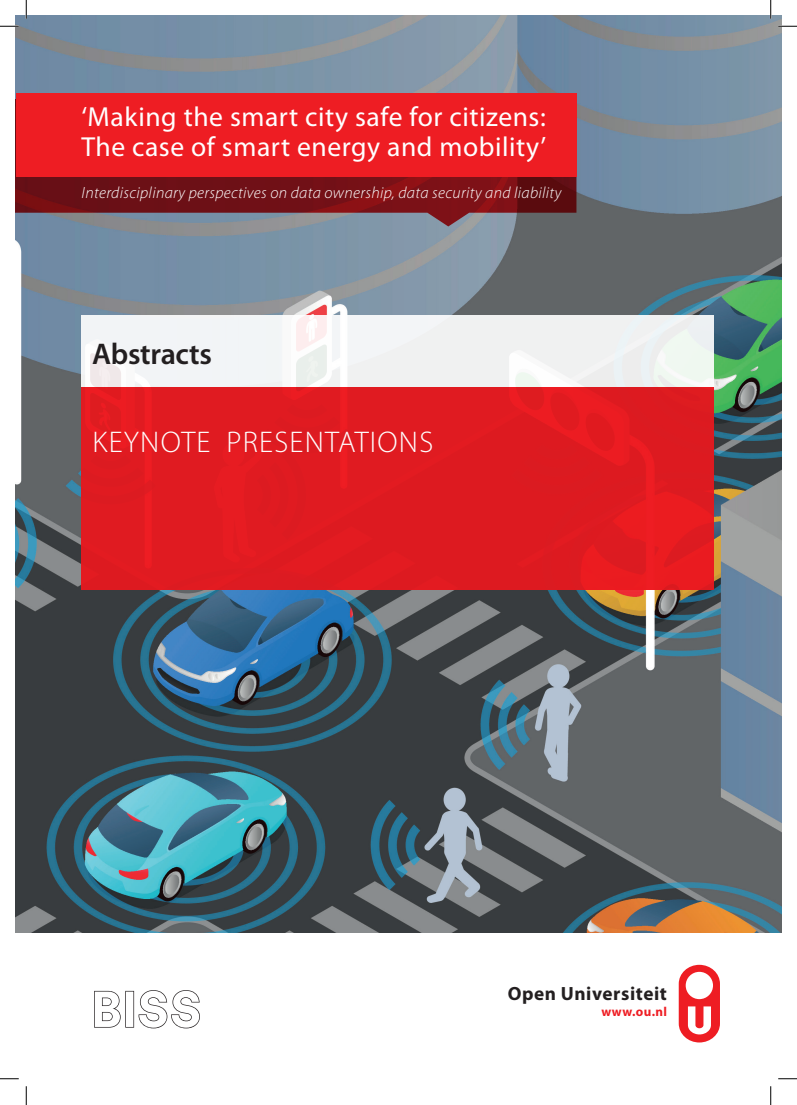
<style>
.page{position:relative;width:797px;height:1105px;background:#fff}
.page>*{position:absolute;margin:0;border:0;box-sizing:border-box;transform-origin:0 0}
.t1{font:300 30px "Myriad Pro";letter-spacing:.04em;color:#fff}
.t2{font:600 30px "Myriad Pro";letter-spacing:-.01em;color:#231f20}
.t3{font:27.62px/30.5px "Myriad Pro";letter-spacing:.02em;color:#fff}
.t4{font:700 19.12px "Myriad Pro";letter-spacing:.03em;color:#231f20}
.t5{font:italic 300 16.25px "Myriad Pro";letter-spacing:.02em;color:#fff}
.t6{font:700 13px "Myriad Pro";letter-spacing:.04em;color:#ee1d23}
</style>
<div class="page">
<img style="left:16px;top:16px;width:765px;height:916px">
<svg style="left:16px;top:176px;width:560px;height:50px"></svg>
<div style="left:16px;top:93px;width:560px;height:83px;background:#ee1d23"></div>
<div style="left:81px;top:315px;width:632px;height:274px;background:#f1f4f4"></div>
<div style="left:81px;top:386px;width:632px;height:203px;background:#e01b21"></div>
<svg style="left:678px;top:965px;width:42px;height:77px"></svg>
<svg style="left:94px;top:990px;width:106px;height:38px"></svg>
<svg style="left:0;top:25px;width:19px;height:2px"></svg>
<svg style="left:778px;top:25px;width:19px;height:2px"></svg>
<svg style="left:0;top:1078px;width:19px;height:1px"></svg>
<svg style="left:778px;top:1078px;width:19px;height:1px"></svg>
<svg style="left:25px;top:0;width:2px;height:19px"></svg>
<svg style="left:25px;top:1086px;width:2px;height:19px"></svg>
<svg style="left:770px;top:0;width:1px;height:19px"></svg>
<svg style="left:770px;top:1086px;width:1px;height:19px"></svg>
<h2 class="t3" style="left:81px;top:102px;width:466px">‘Making the smart city safe for citizens:<br>The case of smart energy and mobility’</h2>
<p class="t5" style="left:82px;top:184px;width:481px">Interdisciplinary perspectives on data ownership, data security and liability</p>
<h1 class="t2" style="left:92px;top:337px;width:121px">Abstracts</h1>
<h1 class="t1" style="left:92px;top:425px;width:342px">KEYNOTE PRESENTATIONS</h1>
<p class="t4" style="left:507px;top:982px;width:161px">Open Universiteit</p>
<p class="t6" style="left:601px;top:1004px;width:67px">www.ou.nl</p>
</div>
